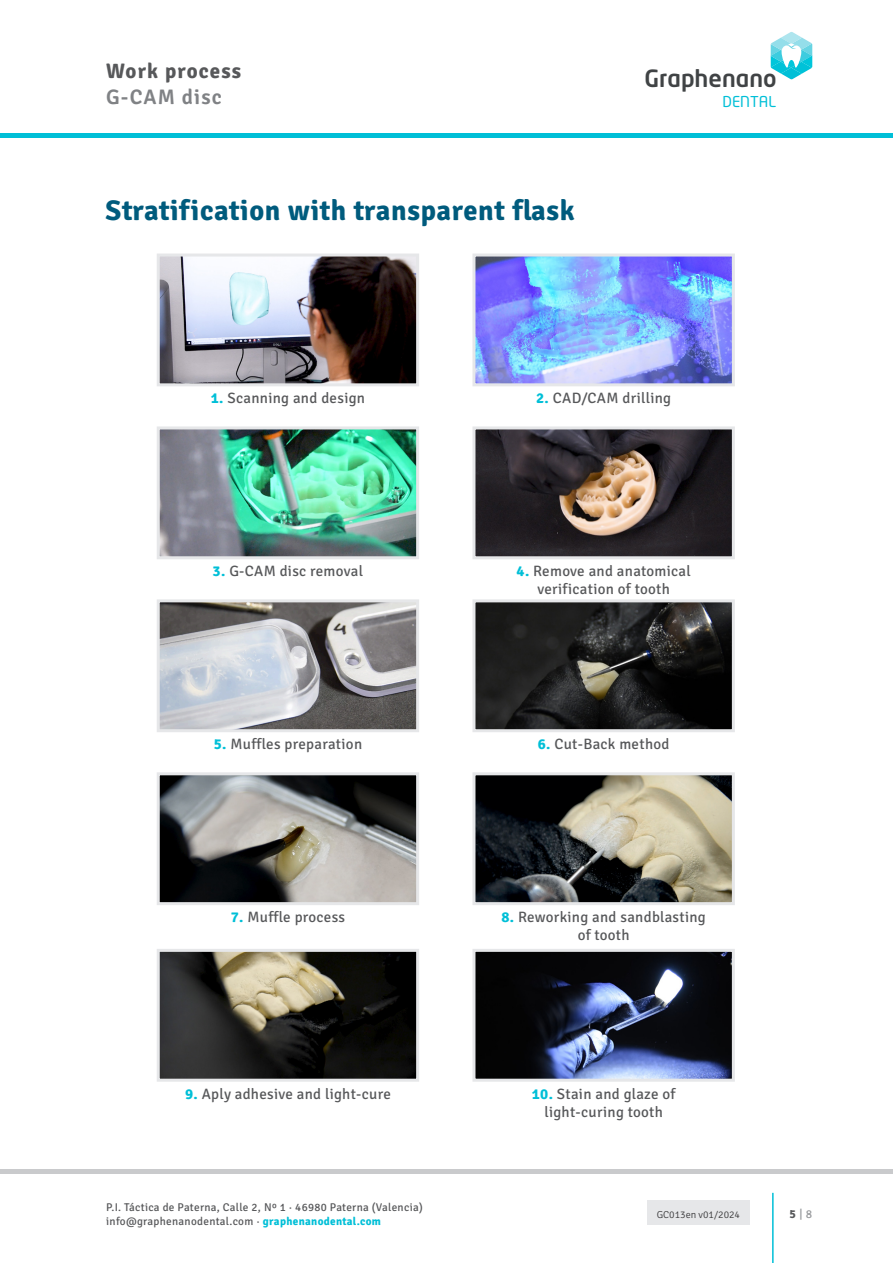
<style>
.page{position:relative;width:893px;height:1263px;background:#fff}
.page>*{position:absolute;margin:0;border:0;box-sizing:border-box;transform-origin:0 0}
.t1{font:300 28.5px "Signika";letter-spacing:.02em;color:#005b7d}
.t2{font:500 23.55px "Neo Tech";color:#404345}
.t3{font:300 21px "Signika";letter-spacing:.055em;color:#57585a}
.t4{font:300 21px "Signika";letter-spacing:.055em;color:#808285}
.t5{font:300 15px "Signika";letter-spacing:.02em;color:#57585a}
.t6{font:14.85px "Neo Tech";color:#00bfd7}
.t7{font:300 12px "Signika";color:#97999c}
.t8{font:300 11.25px/13.5px "Signika";letter-spacing:.025em;color:#57585a}
.t9{font:300 10.2px "Signika";color:#3e3e3f}
.s1{color:#00bfd7}
.s2{color:#57585a}
</style>
<div class="page">
<hr style="left:0;top:134px;width:893px;height:4px;background:#00bfd7">
<hr style="left:772px;top:1193px;width:2px;height:70px;background:#00bfd7">
<div style="left:0;top:1169px;width:893px;height:5px;background:#c9cacc"></div>
<svg style="left:771px;top:32px;width:42px;height:47px"></svg>
<div style="left:647px;top:1201px;width:102px;height:24px;background:#e6e7e9"></div>
<img style="left:161px;top:258px;width:254px;height:124px">
<div style="left:157px;top:254px;width:262px;height:132px;border:3px solid #e6e7e9"></div>
<img style="left:161px;top:430px;width:254px;height:125px">
<div style="left:157px;top:426px;width:262px;height:133px;border:3px solid #e6e7e9"></div>
<img style="left:161px;top:603px;width:254px;height:125px">
<div style="left:157px;top:599px;width:262px;height:133px;border:3px solid #e6e7e9"></div>
<img style="left:161px;top:776px;width:254px;height:125px">
<div style="left:157px;top:772px;width:262px;height:133px;border:3px solid #e6e7e9"></div>
<img style="left:161px;top:953px;width:254px;height:125px">
<div style="left:157px;top:949px;width:262px;height:133px;border:3px solid #e6e7e9"></div>
<img style="left:476px;top:258px;width:255px;height:124px">
<div style="left:472px;top:254px;width:263px;height:132px;border:3px solid #e6e7e9"></div>
<img style="left:476px;top:430px;width:255px;height:125px">
<div style="left:472px;top:426px;width:263px;height:133px;border:3px solid #e6e7e9"></div>
<img style="left:476px;top:603px;width:255px;height:125px">
<div style="left:472px;top:599px;width:263px;height:133px;border:3px solid #e6e7e9"></div>
<img style="left:476px;top:776px;width:255px;height:125px">
<div style="left:472px;top:772px;width:263px;height:133px;border:3px solid #e6e7e9"></div>
<img style="left:476px;top:953px;width:255px;height:125px">
<div style="left:472px;top:949px;width:263px;height:133px;border:3px solid #e6e7e9"></div>
<h3 class="t3" style="left:106px;top:56px;width:136px">Work process</h3>
<h3 class="t4" style="left:106px;top:82px;width:117px">G-CAM disc</h3>
<p class="t1" style="left:106px;top:190px;width:471px">Stratification with transparent flask</p>
<h2 class="t2" style="left:644px;top:68px;width:134px">Graphenano</h2>
<p class="t6" style="left:723px;top:94px;width:55px">DENTAL</p>
<p class="t5" style="left:211px;top:387px;width:156px"><span class="s1">1.</span> Scanning and design</p>
<p class="t5" style="left:536px;top:387px;width:136px"><span class="s1">2.</span> CAD/CAM drilling</p>
<p class="t5" style="left:213px;top:560px;width:152px"><span class="s1">3.</span> G-CAM disc removal</p>
<p class="t5" style="left:517px;top:560px;width:176px"><span class="s1">4.</span> Remove and anatomical</p>
<p class="t5" style="left:537px;top:578px;width:134px">verification of tooth</p>
<p class="t5" style="left:214px;top:733px;width:150px"><span class="s1">5.</span> Muffles preparation</p>
<p class="t5" style="left:538px;top:733px;width:133px"><span class="s1">6.</span> Cut-Back method</p>
<p class="t5" style="left:231px;top:906px;width:116px"><span class="s1">7.</span> Muffle process</p>
<p class="t5" style="left:501px;top:906px;width:206px"><span class="s1">8.</span> Reworking and sandblasting</p>
<p class="t5" style="left:578px;top:924px;width:53px">of tooth</p>
<p class="t5" style="left:185px;top:1083px;width:207px"><span class="s1">9.</span> Aply adhesive and light-cure</p>
<p class="t5" style="left:532px;top:1083px;width:145px"><span class="s1">10.</span> Stain and glaze of</p>
<p class="t5" style="left:544px;top:1101px;width:120px">light-curing tooth</p>
<p class="t8" style="left:106px;top:1200px;width:318px">P.I. Táctica de Paterna, Calle 2, Nº 1 · 46980 Paterna (Valencia) info@graphenanodental.com · <span class="s1">graphenanodental.com</span></p>
<p class="t9" style="left:657px;top:1207px;width:85px">GC013en v01/2024</p>
<p class="t7" style="left:790px;top:1206px;width:24px"><span class="s2">5</span> | 8</p>
</div>
